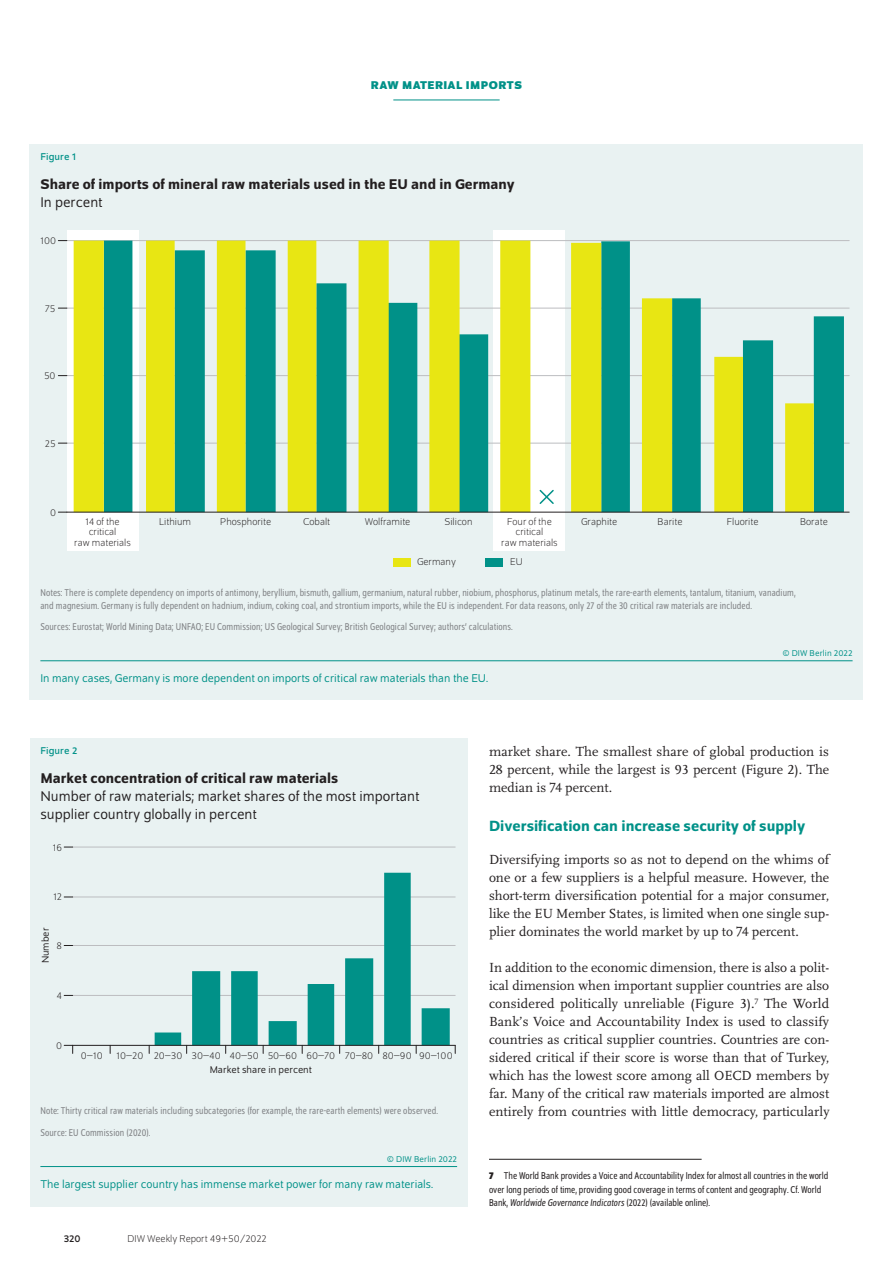
<style>
.page{position:relative;width:893px;height:1263px;background:#fff}
.page>*{position:absolute;margin:0;border:0;box-sizing:border-box;transform-origin:0 0}
.t1{font:500 15.75px "Schumpeter";color:#009188}
.t2{font:500 15px "Schumpeter";color:#231f20}
.t3{font:15px/18px "Schumpeter Blond";color:#231f20}
.t4{font:13.8px/18px "Scala Pro";color:#231f20;text-align:justify}
.t5{font:12px "Schumpeter Blond";color:#009188}
.t6{font:700 12px "Schumpeter";color:#009188}
.t7{font:semi-condensed 10.5px/21.3px "Schumpeter Blond";letter-spacing:.01em;color:#808285}
.t8{font:300 10.5px/10.5px "Schumpeter";color:#231f20;text-align:center}
.t9{font:semi-condensed 10.5px/13.5px "Schumpeter Blond";color:#231f20}
.t10{font:10.5px "Schumpeter Blond";color:#231f20}
.t11{font:10.5px "Schumpeter";letter-spacing:.01em;color:#009188}
.t12{font:10.5px "Schumpeter";color:#231f20}
.t13{font:9px "Schumpeter Blond";letter-spacing:.01em;color:#009188}
.s1{font-family:"Schumpeter";font-weight:700}
.s2{font-style:italic}
</style>
<div class="page">
<hr style="left:393px;top:100px;width:107px;height:1px;background:#009188">
<hr style="left:489px;top:1159px;width:213px;height:1px;background:#231f20">
<div style="left:30px;top:738px;width:438px;height:468px;background:#e9f2f2"></div>
<hr style="left:73px;top:995px;width:382px;height:1px;background:#bcbdc0">
<hr style="left:73px;top:945px;width:382px;height:1px;background:#bcbdc0">
<hr style="left:73px;top:897px;width:382px;height:1px;background:#bcbdc0">
<hr style="left:73px;top:847px;width:382px;height:1px;background:#bcbdc0">
<svg style="left:155px;top:873px;width:295px;height:172px"></svg>
<hr style="left:73px;top:1045px;width:382px;height:1px;background:#231f20">
<svg style="left:64px;top:1045px;width:9px;height:8px"></svg>
<hr style="left:40px;top:1166px;width:417px;height:1px;background:#009188">
<div style="left:30px;top:144px;width:833px;height:555px;background:#e9f2f2"></div>
<div style="left:67px;top:230px;width:72px;height:321px;background:#fff"></div>
<div style="left:494px;top:230px;width:71px;height:321px;background:#fff"></div>
<hr style="left:67px;top:443px;width:782px;height:1px;background:#bcbdc0">
<hr style="left:67px;top:375px;width:782px;height:1px;background:#bcbdc0">
<hr style="left:67px;top:308px;width:782px;height:1px;background:#bcbdc0">
<hr style="left:67px;top:240px;width:782px;height:1px;background:#bcbdc0">
<svg style="left:814px;top:307px;width:30px;height:205px;fill:#009188"></svg>
<svg style="left:74px;top:241px;width:740px;height:271px"></svg>
<hr style="left:67px;top:512px;width:782px;height:1px;background:#231f20">
<div style="left:485px;top:558px;width:17px;height:9px;background:#009188"></div>
<div style="left:393px;top:558px;width:17px;height:9px;background:#e8e613"></div>
<svg style="left:538px;top:488px;width:17px;height:17px"></svg>
<hr style="left:40px;top:660px;width:813px;height:1px;background:#009188">
<p class="t6" style="left:371px;top:79px;width:10px">RAW</p>
<p class="t6" style="left:402px;top:79px;width:9px">MATERIAL</p>
<p class="t6" style="left:466px;top:79px;width:9px">IMPORTS</p>
<p class="t11" style="left:40px;top:151px;width:37px">Figure 1</p>
<p class="t2" style="left:40px;top:176px;width:476px">Share of imports of mineral raw materials used in the EU and in Germany</p>
<p class="t3" style="left:40px;top:193px;width:64px">In percent</p>
<p class="t8" style="left:40px;top:235px;width:17px">100</p>
<p class="t8" style="left:45px;top:304px;width:12px">75</p>
<p class="t8" style="left:44px;top:371px;width:13px">50</p>
<p class="t8" style="left:45px;top:439px;width:12px">25</p>
<p class="t8" style="left:50px;top:507px;width:7px">0</p>
<p class="t8" style="left:74px;top:517px;width:58px">14 of the critical<br>raw materials</p>
<p class="t8" style="left:159px;top:517px;width:33px">Lithium</p>
<p class="t8" style="left:220px;top:517px;width:52px">Phosphorite</p>
<p class="t8" style="left:303px;top:517px;width:28px">Cobalt</p>
<p class="t8" style="left:365px;top:517px;width:47px">Wolframite</p>
<p class="t8" style="left:444px;top:517px;width:30px">Silicon</p>
<p class="t8" style="left:501px;top:517px;width:58px">Four of the critical<br>raw materials</p>
<p class="t8" style="left:581px;top:517px;width:38px">Graphite</p>
<p class="t8" style="left:658px;top:517px;width:26px">Barite</p>
<p class="t8" style="left:727px;top:517px;width:33px">Fluorite</p>
<p class="t8" style="left:800px;top:517px;width:29px">Borate</p>
<p class="t8" style="left:417px;top:557px;width:40px">Germany</p>
<p class="t8" style="left:510px;top:557px;width:14px">EU</p>
<p class="t7" style="left:40px;top:586px;width:757px;line-height:12.8px">Notes: There is complete dependency on imports of antimony, beryllium, bismuth, gallium, germanium, natural rubber, niobium, phosphorus, platinum metals, the rare-earth elements, tantalum, titanium, vanadium, and magnesium. Germany is fully dependent on hadnium, indium, coking coal, and strontium imports, while the EU is independent. For data reasons, only 27 of the 30 critical raw materials are included.</p>
<p class="t7" style="left:40px;top:616px;width:474px">Sources: Eurostat; World Mining Data; UNFAO; EU Commission; US Geological Survey; British Geological Survey; authors’ calculations.</p>
<p class="t13" style="left:782px;top:649px;width:72px">© DIW Berlin 2022</p>
<p class="t5" style="left:40px;top:673px;width:449px">In many cases, Germany is more dependent on imports of critical raw materials than the EU.</p>
<p class="t11" style="left:40px;top:745px;width:38px">Figure 2</p>
<p class="t2" style="left:40px;top:770px;width:299px">Market concentration of critical raw materials</p>
<p class="t3" style="left:40px;top:787px;width:381px">Number of raw materials; market shares of the most important supplier country globally in percent</p>
<p class="t8" style="left:53px;top:842px;width:11px">16</p>
<p class="t8" style="left:53px;top:892px;width:10px">12</p>
<p class="t10" style="left:40px;top:963px;width:37px;rotate:-90deg">Number</p>
<p class="t8" style="left:57px;top:941px;width:7px">8</p>
<p class="t8" style="left:56px;top:991px;width:7px">4</p>
<p class="t8" style="left:56px;top:1040px;width:7px">0</p>
<p class="t8" style="left:81px;top:1050px;width:23px">0–10</p>
<p class="t8" style="left:117px;top:1050px;width:338px">10–20 20–30 30–40 40–50 50–60 60–70 70–80 80–90 90–100</p>
<p class="t10" style="left:210px;top:1064px;width:104px">Market share in percent</p>
<p class="t7" style="left:40px;top:1101px;width:399px">Note: Thirty critical raw materials including subcategories (for example, the rare-earth elements) were observed.<br>Source: EU Commission (2020).</p>
<p class="t13" style="left:387px;top:1155px;width:72px">© DIW Berlin 2022</p>
<p class="t5" style="left:40px;top:1178px;width:394px">The largest supplier country has immense market power for many raw materials.</p>
<p class="t12" style="left:64px;top:1233px;width:18px">320</p>
<p class="t8" style="left:128px;top:1234px;width:141px">DIW Weekly Report 49+50/2022</p>
<p class="t4" style="left:489px;top:742px;width:342px">market share. The smallest share of global production is 28 percent, while the largest is 93 percent (Figure 2). The median is 74 percent.</p>
<p class="t1" style="left:489px;top:818px;width:318px">Diversification can increase security of supply</p>
<p class="t4" style="left:489px;top:850px;width:342px">Diversifying imports so as not to depend on the whims of one or a few suppliers is a helpful measure. However, the short-term diversification potential for a major consumer, like the EU Member States, is limited when one single sup&shy;plier dominates the world market by up to 74 percent.</p>
<p class="t4" style="left:489px;top:958px;width:342px">In addition to the economic dimension, there is also a polit&shy;ical dimension when important supplier countries are also considered politically unreliable (Figure 3).<sup>7</sup> The World Bank’s Voice and Accountability Index is used to classify countries as critical supplier countries. Countries are con&shy;sidered critical if their score is worse than that of Turkey, which has the lowest score among all OECD members by far. Many of the critical raw materials imported are almost entirely from countries with little democracy, particularly</p>
<p class="t9" style="left:489px;top:1169px;width:341px"><span class="s1">7</span> The World Bank provides a Voice and Accountability Index for almost all countries in the world over long periods of time, providing good coverage in terms of content and geography. Cf. World<br>Bank, <span class="s2">Worldwide Governance Indicators</span> (2022) (available online).</p>
</div>
